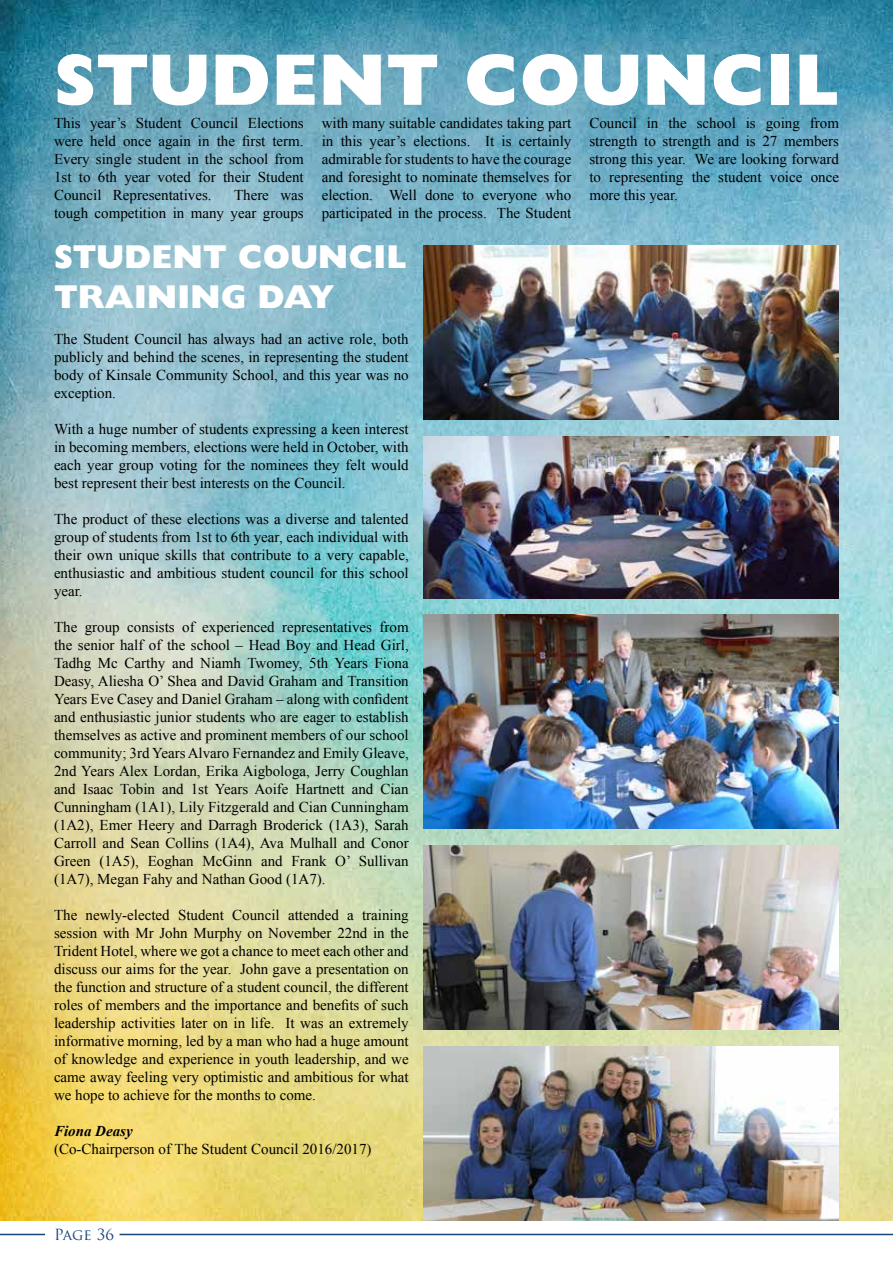
<style>
.page{position:relative;width:893px;height:1263px;background:#fff}
.page>*{position:absolute;margin:0;border:0;box-sizing:border-box;transform-origin:0 0}
.t1{font:800 73.5px "Gill Sans";color:#fff}
.t2{font:800 33px/39.6px "Gill Sans";color:#fff}
.t3{font:15px/18px "Times New Roman";color:#000;text-align:justify}
.t4{font:italic 700 15px "Times New Roman";color:#000}
.t5{font:15px "Trajan Pro";color:#18447a}
</style>
<div class="page">
<img style="left:0;top:0;width:893px;height:1221px">
<hr style="left:120px;top:1234px;width:773px;height:1px;background:#18447a">
<hr style="left:0;top:1234px;width:45px;height:1px;background:#18447a">
<img style="left:423px;top:245px;width:416px;height:175px">
<img style="left:423px;top:436px;width:416px;height:162px">
<img style="left:423px;top:615px;width:416px;height:213px">
<img style="left:423px;top:845px;width:416px;height:184px">
<img style="left:423px;top:1046px;width:416px;height:175px">
<h1 class="t1" style="left:54px;top:37px;width:784px">STUDENT COUNCIL</h1>
<p class="t3" style="left:54px;top:114px;width:251px">This year’s Student Council Elections were held once again in the first term.<br>Every single student in the school from 1st to 6th year voted for their Student Council Representatives.</p>
<p class="t3" style="left:54px;top:186px;width:251px;text-align:right">There was<br>tough competition in many year groups</p>
<p class="t3" style="left:322px;top:114px;width:251px">with many suitable candidates taking part in this year’s elections. It is certainly admirable for students to have the courage and foresight to nominate themselves for election. Well done to everyone who participated in the process. The Student</p>
<p class="t3" style="left:589px;top:114px;width:251px">Council in the school is going from strength to strength and is 27 members strong this year. We are looking forward to representing the student voice once more this year.</p>
<h2 class="t2" style="left:54px;top:237px;width:353px">STUDENT COUNCIL<br>TRAINING DAY</h2>
<p class="t3" style="left:54px;top:329px;width:356px">The Student Council has always had an active role, both publicly and behind the scenes, in representing the student body of Kinsale Community School, and this year was no exception.</p>
<p class="t3" style="left:54px;top:419px;width:356px">With a huge number of students expressing a keen interest in becoming members, elections were held in October, with each year group voting for the nominees they felt would best represent their best interests on the Council.</p>
<p class="t3" style="left:54px;top:509px;width:356px">The product of these elections was a diverse and talented group of students from 1st to 6th year, each individual with their own unique skills that contribute to a very capable, enthusiastic and ambitious student council for this school year.</p>
<p class="t3" style="left:54px;top:617px;width:356px">The group consists of experienced representatives from the senior half of the school – Head Boy and Head Girl, Tadhg Mc Carthy and Niamh Twomey, 5th Years Fiona Deasy, Aliesha O’ Shea and David Graham and Transition Years Eve Casey and Daniel Graham – along with confident and enthusiastic junior students who are eager to establish themselves as active and prominent members of our school community; 3rd Years Alvaro Fernandez and Emily Gleave, 2nd Years Alex Lordan, Erika Aigbologa, Jerry Coughlan and Isaac Tobin and 1st Years Aoife Hartnett and Cian Cunningham (1A1), Lily Fitzgerald and Cian Cunningham (1A2), Emer Heery and Darragh Broderick (1A3), Sarah Carroll and Sean Collins (1A4), Ava Mulhall and Conor Green (1A5), Eoghan McGinn and Frank O’ Sullivan (1A7), Megan Fahy and Nathan Good (1A7).</p>
<p class="t3" style="left:54px;top:905px;width:356px">The newly-elected Student Council attended a training session with Mr John Murphy on November 22nd in the Trident Hotel, where we got a chance to meet each other and discuss our aims for the year. John gave a presentation on the function and structure of a student council, the different roles of members and the importance and benefits of such leadership activities later on in life. It was an extremely informative morning, led by a man who had a huge amount of knowledge and experience in youth leadership, and we came away feeling very optimistic and ambitious for what we hope to achieve for the months to come.</p>
<p class="t4" style="left:54px;top:1120px;width:80px">Fiona Deasy</p>
<p class="t3" style="left:54px;top:1139px;width:319px">(Co-Chairperson of The Student Council 2016/2017)</p>
<p class="t5" style="left:54px;top:1225px;width:61px">Page 36</p>
</div>
